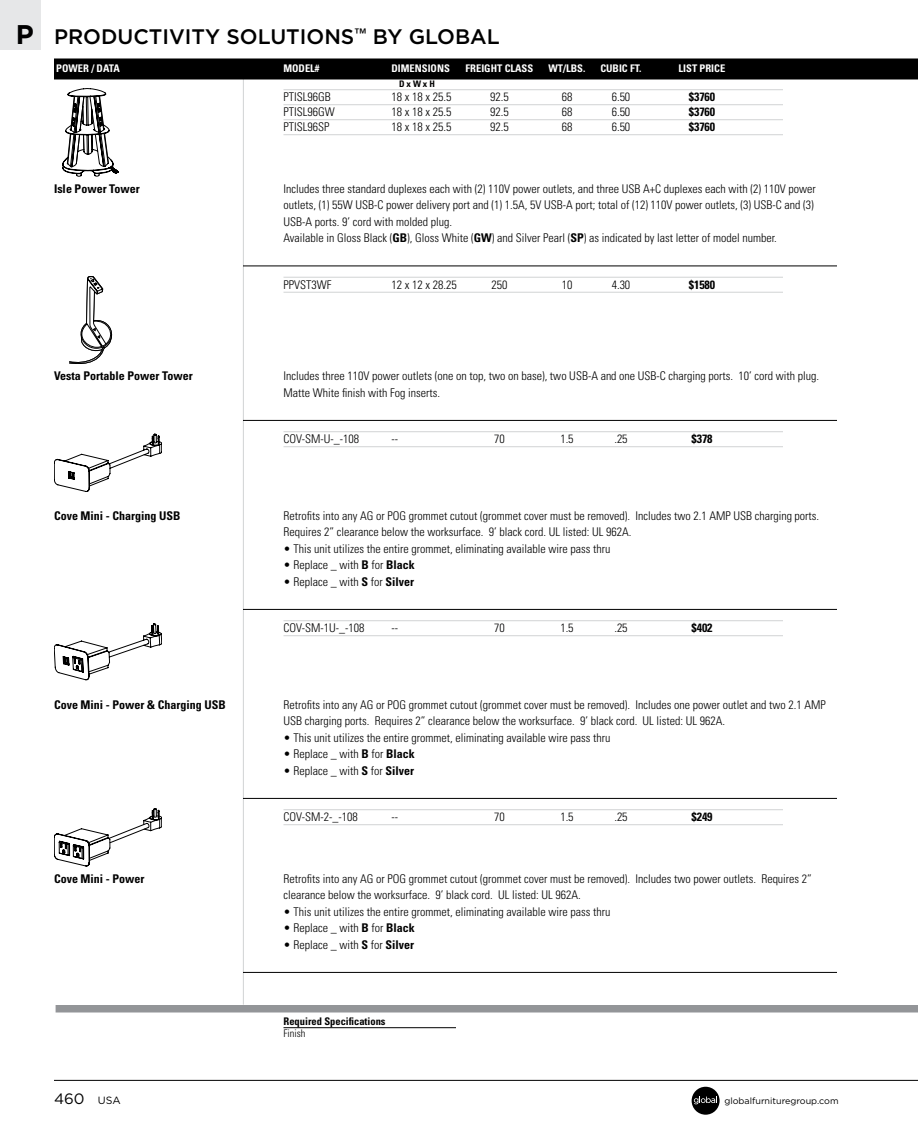
<style>
.page{position:relative;width:918px;height:1134px;background:#fff}
.page>*{position:absolute;margin:0;border:0;box-sizing:border-box;transform-origin:0 0}
.t1{font:700 27px "Gotham";color:#000}
.t2{font:500 21px "Gotham";color:#000}
.t3{font:15px "Gotham";color:#000}
.t4{font:300 condensed 12px/16.5px "Univers LT Std";color:#000}
.t5{font:700 condensed 12px "Univers LT Std";color:#000}
.t6{font:700 condensed 10.5px "Univers LT Std";color:#fff}
.t7{font:700 condensed 10.5px "Univers LT Std";color:#000}
.t8{font:300 condensed 10.5px "Univers LT Std";color:#000}
.t9{font:9px "Gotham";color:#000}
.t10{font:700 condensed 9px "Univers LT Std";color:#000}
.s1{font-weight:700}
.s2{font-size:10.5px}
</style>
<div class="page">
<hr style="left:243px;top:61px;width:1px;height:944px;background:#d1d3d4">
<hr style="left:284px;top:1027px;width:172px;height:1px;background:#000">
<div style="left:56px;top:1005px;width:862px;height:7px;background:#939598"></div>
<hr style="left:54px;top:1080px;width:864px;height:1px;background:#000">
<div style="left:0;top:0;width:41px;height:49px;background:#e6e7e8"></div>
<div style="left:692px;top:1087px;width:28px;height:28px;background:#000;border-radius:50%"></div>
<svg style="left:694px;top:1097px;width:23px;height:7px"></svg>
<div style="left:54px;top:58px;width:864px;height:21px;background:#000"></div>
<hr style="left:284px;top:89px;width:499px;height:1px;background:#d1d3d4">
<hr style="left:284px;top:104px;width:499px;height:1px;background:#d1d3d4">
<hr style="left:284px;top:119px;width:499px;height:1px;background:#d1d3d4">
<hr style="left:284px;top:134px;width:499px;height:1px;background:#d1d3d4">
<hr style="left:243px;top:266px;width:594px;height:1px;background:#000">
<hr style="left:284px;top:277px;width:499px;height:1px;background:#d1d3d4">
<hr style="left:284px;top:292px;width:499px;height:1px;background:#d1d3d4">
<hr style="left:243px;top:420px;width:594px;height:1px;background:#000">
<hr style="left:284px;top:431px;width:499px;height:1px;background:#d1d3d4">
<hr style="left:284px;top:446px;width:499px;height:1px;background:#d1d3d4">
<hr style="left:243px;top:609px;width:594px;height:1px;background:#000">
<hr style="left:284px;top:620px;width:499px;height:1px;background:#d1d3d4">
<hr style="left:284px;top:635px;width:499px;height:1px;background:#d1d3d4">
<hr style="left:243px;top:798px;width:594px;height:1px;background:#000">
<hr style="left:284px;top:809px;width:499px;height:1px;background:#d1d3d4">
<hr style="left:284px;top:824px;width:499px;height:1px;background:#d1d3d4">
<hr style="left:243px;top:972px;width:594px;height:1px;background:#000">
<svg style="left:63px;top:89px;width:55px;height:87px"></svg>
<svg style="left:69px;top:276px;width:43px;height:88px"></svg>
<svg style="left:54px;top:434px;width:108px;height:58px"></svg>
<svg style="left:54px;top:623px;width:108px;height:57px"></svg>
<svg style="left:54px;top:808px;width:108px;height:58px"></svg>
<h1 class="t1" style="left:16px;top:16px;width:20px">P</h1>
<h2 class="t2" style="left:54px;top:23px;width:447px">PRODUCTIVITY SOLUTIONS<sup>™</sup> BY GLOBAL</h2>
<p class="t6" style="left:56px;top:62px;width:65px">POWER / DATA</p>
<p class="t6" style="left:283px;top:62px;width:38px">MODEL#</p>
<p class="t6" style="left:392px;top:62px;width:60px">DIMENSIONS</p>
<p class="t6" style="left:466px;top:62px;width:69px">FREIGHT CLASS</p>
<p class="t6" style="left:549px;top:62px;width:38px">WT/LBS.</p>
<p class="t6" style="left:600px;top:62px;width:43px">CUBIC FT.</p>
<p class="t6" style="left:679px;top:62px;width:48px">LIST PRICE</p>
<p class="t10" style="left:399px;top:78px;width:37px">D x W x H</p>
<p class="t4" style="left:284px;top:89px;width:49px">PTISL96GB</p>
<p class="t4" style="left:392px;top:89px;width:61px">18 x 18 x 25.5</p>
<p class="t4" style="left:490px;top:89px;width:20px">92.5</p>
<p class="t4" style="left:562px;top:89px;width:12px">68</p>
<p class="t4" style="left:612px;top:89px;width:20px">6.50</p>
<p class="t5" style="left:689px;top:90px;width:28px">$3760</p>
<p class="t4" style="left:284px;top:104px;width:53px">PTISL96GW</p>
<p class="t4" style="left:392px;top:104px;width:61px">18 x 18 x 25.5</p>
<p class="t4" style="left:490px;top:104px;width:20px">92.5</p>
<p class="t4" style="left:562px;top:104px;width:12px">68</p>
<p class="t4" style="left:612px;top:104px;width:20px">6.50</p>
<p class="t5" style="left:689px;top:105px;width:28px">$3760</p>
<p class="t4" style="left:284px;top:119px;width:47px">PTISL96SP</p>
<p class="t4" style="left:392px;top:119px;width:61px">18 x 18 x 25.5</p>
<p class="t4" style="left:490px;top:119px;width:20px">92.5</p>
<p class="t4" style="left:562px;top:119px;width:12px">68</p>
<p class="t4" style="left:612px;top:119px;width:20px">6.50</p>
<p class="t5" style="left:689px;top:120px;width:28px">$3760</p>
<p class="t5" style="left:54px;top:181px;width:87px">Isle Power Tower</p>
<p class="t4" style="left:284px;top:180px;width:534px">Includes three standard duplexes each with (2) 110V power outlets, and three USB A+C duplexes each with (2) 110V power outlets, (1) 55W USB-C power delivery port and (1) 1.5A, 5V USB-A port; total of (12) 110V power outlets, (3) USB-C and (3)<br>USB-A ports. 9’ cord with molded plug.<br>Available in Gloss Black (<span class="s1">GB</span>), Gloss White (<span class="s1">GW</span>) and Silver Pearl (<span class="s1">SP</span>) as indicated by last letter of model number.</p>
<p class="t4" style="left:284px;top:276px;width:49px">PPVST3WF</p>
<p class="t4" style="left:392px;top:276px;width:67px">12 x 12 x 28.25</p>
<p class="t4" style="left:492px;top:276px;width:17px">250</p>
<p class="t4" style="left:562px;top:276px;width:12px">10</p>
<p class="t4" style="left:612px;top:276px;width:20px">4.30</p>
<p class="t5" style="left:689px;top:277px;width:28px">$1580</p>
<p class="t5" style="left:54px;top:369px;width:140px">Vesta Portable Power Tower</p>
<p class="t4" style="left:284px;top:368px;width:537px">Includes three 110V power outlets (one on top, two on base), two USB-A and one USB-C charging ports. 10’ cord with plug.<br>Matte White finish with Fog inserts.</p>
<p class="t4" style="left:284px;top:431px;width:77px">COV-SM-U-_-108</p>
<p class="t4" style="left:392px;top:431px;width:8px">--</p>
<p class="t4" style="left:494px;top:431px;width:12px">70</p>
<p class="t4" style="left:560px;top:431px;width:15px">1.5</p>
<p class="t4" style="left:614px;top:431px;width:15px">.25</p>
<p class="t5" style="left:691px;top:432px;width:23px">$378</p>
<p class="t5" style="left:54px;top:508px;width:128px">Cove Mini - Charging USB</p>
<p class="t4" style="left:284px;top:507px;width:537px">Retrofits into any AG or POG grommet cutout (grommet cover must be removed). Includes two 2.1 AMP USB charging ports.<br>Requires 2” clearance below the worksurface. 9’ black cord. UL listed: UL 962A.</p>
<p class="t4" style="left:284px;top:540px;width:329px">• This unit utilizes the entire grommet, eliminating available wire pass thru</p>
<p class="t4" style="left:284px;top:557px;width:133px">• Replace _ with <span class="s1">B</span> for <span class="s1">Black</span></p>
<p class="t4" style="left:284px;top:573px;width:132px">• Replace _ with <span class="s1">S</span> for <span class="s1">Silver</span></p>
<p class="t4" style="left:284px;top:620px;width:83px">COV-SM-1U-_-108</p>
<p class="t4" style="left:392px;top:620px;width:8px">--</p>
<p class="t4" style="left:494px;top:620px;width:12px">70</p>
<p class="t4" style="left:560px;top:620px;width:15px">1.5</p>
<p class="t4" style="left:614px;top:620px;width:15px">.25</p>
<p class="t5" style="left:691px;top:621px;width:23px">$402</p>
<p class="t5" style="left:54px;top:697px;width:173px">Cove Mini - Power &amp; Charging USB</p>
<p class="t4" style="left:284px;top:696px;width:544px">Retrofits into any AG or POG grommet cutout (grommet cover must be removed). Includes one power outlet and two 2.1 AMP<br>USB charging ports. Requires 2” clearance below the worksurface. 9’ black cord. UL listed: UL 962A.</p>
<p class="t4" style="left:284px;top:729px;width:329px">• This unit utilizes the entire grommet, eliminating available wire pass thru</p>
<p class="t4" style="left:284px;top:746px;width:133px">• Replace _ with <span class="s1">B</span> for <span class="s1">Black</span></p>
<p class="t4" style="left:284px;top:762px;width:132px">• Replace _ with <span class="s1">S</span> for <span class="s1">Silver</span></p>
<p class="t4" style="left:284px;top:809px;width:76px">COV-SM-2-_-108</p>
<p class="t4" style="left:392px;top:809px;width:8px">--</p>
<p class="t4" style="left:494px;top:809px;width:12px">70</p>
<p class="t4" style="left:560px;top:809px;width:15px">1.5</p>
<p class="t4" style="left:614px;top:809px;width:15px">.25</p>
<p class="t5" style="left:691px;top:810px;width:23px">$249</p>
<p class="t5" style="left:54px;top:871px;width:92px">Cove Mini - Power</p>
<p class="t4" style="left:284px;top:870px;width:530px">Retrofits into any AG or POG grommet cutout (grommet cover must be removed). Includes two power outlets. Requires 2” clearance below the worksurface. 9’ black cord. UL listed: UL 962A.</p>
<p class="t4" style="left:283px;top:903px;width:329px">• This unit utilizes the entire grommet, eliminating available wire pass thru</p>
<p class="t4" style="left:283px;top:920px;width:133px">• Replace _ with <span class="s1">B</span> for <span class="s1">Black</span></p>
<p class="t4" style="left:283px;top:936px;width:132px">• Replace _ with <span class="s1">S</span> for <span class="s1">Silver</span></p>
<p class="t7" style="left:284px;top:1015px;width:104px">Required Specifications</p>
<p class="t8" style="left:284px;top:1027px;width:24px">Finish</p>
<p class="t3" style="left:54px;top:1089px;width:68px">460 <span class="s2">USA</span></p>
<p class="t9" style="left:724px;top:1095px;width:116px">globalfurnituregroup.com</p>
</div>
